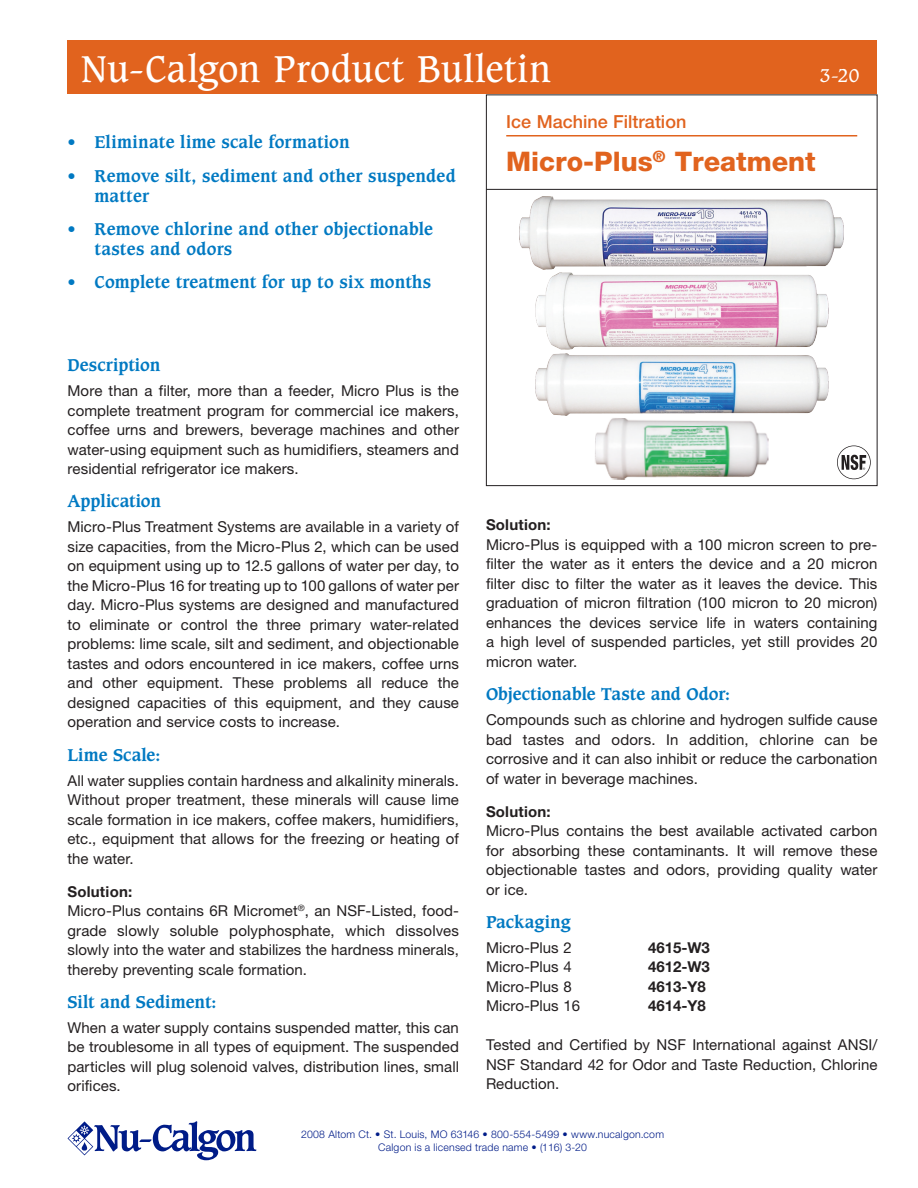
<style>
.page{position:relative;width:918px;height:1188px;background:#fff}
.page>*{position:absolute;margin:0;border:0;box-sizing:border-box;transform-origin:0 0}
.t1{font:36px "Caxton Std";letter-spacing:.015em;color:#fff}
.Product_name{font:800 27px "Helvetica Neue LT Pro";color:#e1631e}
.Section_Name{font:500 18px "Helvetica Neue LT Pro";color:#e1631e}
.t2{font:18px "Caxton Std";color:#fff}
.Subhead{font:700 16.5px/19.8px "Caxton Std";letter-spacing:.01em;color:#0079c2}
.Paragraph_text{font:15px/19.5px "Helvetica Neue LT Pro";letter-spacing:.005em;color:#231f20;text-align:justify}
.Paragraph_Text{font:15px/19.5px "Helvetica Neue LT Pro";letter-spacing:.005em;color:#231f20;text-align:justify}
.text_1_no___below{font:15px "Helvetica Neue LT Pro";color:#231f20}
.text_1_no___below-2{font:700 15px "Helvetica Neue LT Pro";color:#231f20}
.Paragraph_text-2{font:700 15px "Helvetica Neue LT Pro";letter-spacing:.015em;color:#231f20}
.t3{font:300 10.5px "Helvetica Neue LT Pro";letter-spacing:.02em;color:#001c88}
</style>
<div class="page">
<div style="left:486px;top:94px;width:392px;height:392px;border:1px solid #231f20"></div>
<img style="left:520px;top:197px;width:324px;height:73px">
<img style="left:535px;top:272px;width:293px;height:78px">
<img style="left:535px;top:353px;width:293px;height:63px">
<img style="left:595px;top:418px;width:174px;height:62px">
<svg style="left:68px;top:1121px;width:189px;height:39px"></svg>
<hr style="left:486px;top:189px;width:391px;height:1px;background:#231f20">
<div style="left:68px;top:40px;width:810px;height:54px;background:#e1631e"></div>
<hr style="left:506px;top:135px;width:351px;height:1px;background:#e1631e">
<svg style="left:837px;top:446px;width:34px;height:33px"></svg>
<p class="t1" style="left:81px;top:48px;width:472px">Nu-Calgon Product Bulletin</p>
<p class="t2" style="left:820px;top:65px;width:41px">3-20</p>
<p class="Subhead" style="left:68px;top:133px;width:284px">• Eliminate lime scale formation</p>
<p class="Subhead" style="left:94px;top:166px;width:363px;text-indent:-27px">• Remove silt, sediment and other suspended matter</p>
<p class="Subhead" style="left:94px;top:219px;width:340px;text-indent:-27px">• Remove chlorine and other objectionable tastes and odors</p>
<p class="Subhead" style="left:68px;top:272px;width:365px">• Complete treatment for up to six months</p>
<p class="Subhead" style="left:68px;top:356px;width:94px">Description</p>
<p class="Paragraph_Text" style="left:68px;top:381px;width:393px">More than a filter, more than a feeder, Micro Plus is the complete treatment program for commercial ice makers, coffee urns and brewers, beverage machines and other water-using equipment such as humidifiers, steamers and residential refrigerator ice makers.</p>
<p class="Subhead" style="left:68px;top:492px;width:95px">Application</p>
<p class="Paragraph_text" style="left:68px;top:517px;width:393px">Micro-Plus Treatment Systems are available in a variety of size capacities, from the Micro-Plus 2, which can be used on equipment using up to 12.5 gallons of water per day, to the Micro-Plus 16 for treating up to 100 gallons of water per day. Micro-Plus systems are designed and manufactured to eliminate or control the three primary water-related problems: lime scale, silt and sediment, and objectionable tastes and odors encountered in ice makers, coffee urns and other equipment. These problems all reduce the designed capacities of this equipment, and they cause operation and service costs to increase.</p>
<p class="Subhead" style="left:68px;top:745px;width:94px">Lime Scale:</p>
<p class="Paragraph_text" style="left:68px;top:770px;width:393px">All water supplies contain hardness and alkalinity minerals.<br>Without proper treatment, these minerals will cause lime scale formation in ice makers, coffee makers, humidifiers, etc., equipment that allows for the freezing or heating of the water.</p>
<p class="Paragraph_text-2" style="left:68px;top:882px;width:66px">Solution:</p>
<p class="Paragraph_text" style="left:68px;top:901px;width:393px">Micro-Plus contains 6R Micromet<sup>®</sup>, an NSF-Listed, food&shy;grade slowly soluble polyphosphate, which dissolves slowly into the water and stabilizes the hardness minerals, thereby preventing scale formation.</p>
<p class="Subhead" style="left:68px;top:992px;width:150px">Silt and Sediment:</p>
<p class="Paragraph_text" style="left:68px;top:1017px;width:393px">When a water supply contains suspended matter, this can be troublesome in all types of equipment. The suspended particles will plug solenoid valves, distribution lines, small orifices.</p>
<p class="Section_Name" style="left:506px;top:110px;width:182px">Ice Machine Filtration</p>
<p class="Product_name" style="left:506px;top:145px;width:311px">Micro-Plus<sup>®</sup> Treatment</p>
<p class="Paragraph_text-2" style="left:486px;top:516px;width:66px">Solution:</p>
<p class="Paragraph_text" style="left:486px;top:535px;width:393px">Micro-Plus is equipped with a 100 micron screen to pre&shy;filter the water as it enters the device and a 20 micron filter disc to filter the water as it leaves the device. This graduation of micron filtration (100 micron to 20 micron) enhances the devices service life in waters containing a high level of suspended particles, yet still provides 20 micron water.</p>
<p class="Subhead" style="left:486px;top:685px;width:246px">Objectionable Taste and Odor:</p>
<p class="Paragraph_text" style="left:486px;top:710px;width:393px">Compounds such as chlorine and hydrogen sulfide cause bad tastes and odors. In addition, chlorine can be corrosive and it can also inhibit or reduce the carbonation of water in beverage machines.</p>
<p class="Paragraph_text-2" style="left:486px;top:802px;width:66px">Solution:</p>
<p class="Paragraph_text" style="left:486px;top:821px;width:393px">Micro-Plus contains the best available activated carbon for absorbing these contaminants. It will remove these objectionable tastes and odors, providing quality water or ice.</p>
<p class="Subhead" style="left:486px;top:912px;width:86px">Packaging</p>
<p class="text_1_no___below" style="left:486px;top:938px;width:87px">Micro-Plus 2</p>
<p class="text_1_no___below-2" style="left:648px;top:938px;width:63px">4615-W3</p>
<p class="text_1_no___below" style="left:486px;top:958px;width:87px">Micro-Plus 4</p>
<p class="text_1_no___below-2" style="left:648px;top:958px;width:63px">4612-W3</p>
<p class="text_1_no___below" style="left:486px;top:977px;width:87px">Micro-Plus 8</p>
<p class="text_1_no___below-2" style="left:648px;top:977px;width:59px">4613-Y8</p>
<p class="text_1_no___below" style="left:486px;top:997px;width:96px">Micro-Plus 16</p>
<p class="text_1_no___below-2" style="left:648px;top:997px;width:59px">4614-Y8</p>
<p class="Paragraph_text" style="left:486px;top:1035px;width:393px">Tested and Certified by NSF International against ANSI/ NSF Standard 42 for Odor and Taste Reduction, Chlorine Reduction.</p>
<p class="t3" style="left:301px;top:1128px;width:364px">2008 Altom Ct. • St. Louis, MO 63146 • 800-554-5499 • www.nucalgon.com</p>
<p class="t3" style="left:378px;top:1141px;width:210px">Calgon is a licensed trade name • (116) 3-20</p>
</div>
